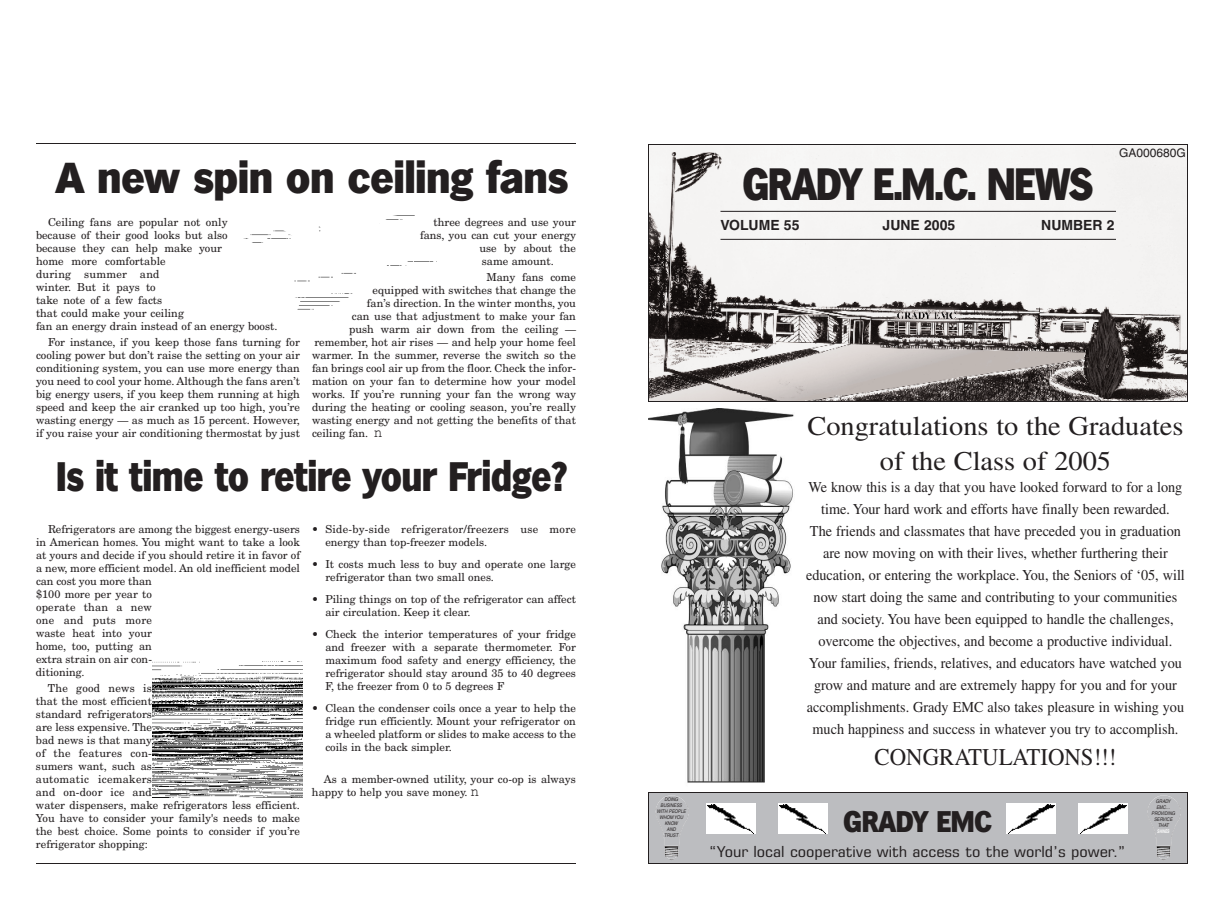
<style>
.page{position:relative;width:1224px;height:900px;background:#fff}
.page>*{position:absolute;margin:0;border:0;box-sizing:border-box;transform-origin:0 0}
.t1{font:44px "Nantun";letter-spacing:-.01em;color:#231f20;scale:.85 1}
.t2{font:42px "Nantun";color:#231f20}
.t3{font:40px "Nantun";color:#231f20;scale:.9 1}
.t4{font:29px "Nantun";color:#231f20;scale:.9 1}
.t5{font:27px/35px "Times";color:#231f20;text-align:center;scale:1.05 1}
.t6{font:24px "Times";color:#231f20;scale:.95 1}
.t7{font:15px/22px "Times";color:#231f20;text-align:center;scale:.95 1}
.t8{font:condensed 15px "Square 721 BT";color:#231f20;scale:1.3 1}
.t9{font:700 14px "Helvetica";color:#231f20}
.t10{font:12px "Helvetica";color:#231f20}
.t11{font:11px/13px "New Century Schlbk";color:#231f20}
.t12{font:11px/13px "New Century Schlbk";letter-spacing:.02em;color:#231f20}
.t13{font:italic 5px/6px "Helvetica";color:#231f20;text-align:center;scale:.85 1}
.t14{font:italic 700 5px "Helvetica";color:#fff;scale:.65 1}
.s1{font-family:"Courier";font-size:15px}
</style>
<div class="page">
<img style="left:650px;top:146px;width:536px;height:254px">
<div style="left:648px;top:144px;width:540px;height:258px;border:1px solid #231f20"></div>
<div style="left:648px;top:792px;width:540px;height:72px;background:#bcbdc0"></div>
<div style="left:648px;top:792px;width:540px;height:72px;border:1px solid #231f20"></div>
<img style="left:655px;top:796px;width:12px;height:17px">
<img style="left:1147px;top:796px;width:12px;height:17px">
<img style="left:707px;top:803px;width:49px;height:30px">
<img style="left:779px;top:803px;width:49px;height:30px">
<img style="left:1007px;top:803px;width:49px;height:30px">
<img style="left:1079px;top:803px;width:49px;height:30px">
<hr style="left:720px;top:211px;width:396px;height:1px;background:#231f20">
<hr style="left:720px;top:239px;width:396px;height:1px;background:#231f20">
<hr style="left:36px;top:143px;width:540px;height:1px;background:#231f20">
<hr style="left:36px;top:863px;width:540px;height:1px;background:#231f20">
<img style="left:648px;top:408px;width:146px;height:375px">
<img style="left:243px;top:215px;width:194px;height:95px">
<img style="left:152px;top:661px;width:151px;height:137px">
<h2 class="t2" style="left:56px;top:154px;width:514px">A new spin on ceiling fans</h2>
<p class="t11" style="left:36px;top:216px;width:243px;text-indent:12px">Ceiling fans are popular not only<br>because of their good looks but also<br>because they can help make your<br>home more comfortable<br>during summer and<br>winter. But it pays to<br>take note of a few facts<br>that could make your ceiling<br>fan an energy drain instead of an energy boost.</p>
<p class="t11" style="left:36px;top:336px;width:266px;text-align:justify;text-indent:12px">For instance, if you keep those fans turning for cooling power but don’t raise the setting on your air conditioning system, you can use more energy than you need to cool your home. Although the fans aren’t big energy users, if you keep them running at high speed and keep the air cranked up too high, you’re wasting energy — as much as 15 percent. However, if you raise your air conditioning thermostat by just</p>
<p class="t11" style="left:434px;top:216px;width:144px">three degrees and use your</p>
<p class="t11" style="left:420px;top:229px;width:157px">fans, you can cut your energy</p>
<p class="t11" style="left:479px;top:242px;width:98px">use by about the</p>
<p class="t11" style="left:482px;top:255px;width:74px">same amount.</p>
<p class="t11" style="left:486px;top:271px;width:91px">Many fans come</p>
<p class="t11" style="left:373px;top:284px;width:205px">equipped with switches that change the</p>
<p class="t11" style="left:367px;top:297px;width:211px">fan’s direction. In the winter months, you</p>
<p class="t11" style="left:352px;top:310px;width:226px">can use that adjustment to make your fan</p>
<p class="t11" style="left:349px;top:323px;width:228px">push warm air down from the ceiling —</p>
<p class="t11" style="left:314px;top:336px;width:263px">remember, hot air rises — and help your home feel</p>
<p class="t11" style="left:312px;top:349px;width:265px">warmer. In the summer, reverse the switch so the</p>
<p class="t11" style="left:312px;top:362px;width:266px">fan brings cool air up from the floor. Check the infor-</p>
<p class="t11" style="left:312px;top:375px;width:266px">mation on your fan to determine how your model</p>
<p class="t11" style="left:312px;top:388px;width:266px">works. If you’re running your fan the wrong way</p>
<p class="t11" style="left:312px;top:401px;width:266px">during the heating or cooling season, you’re really</p>
<p class="t11" style="left:312px;top:414px;width:266px">wasting energy and not getting the benefits of that</p>
<p class="t11" style="left:312px;top:427px;width:72px">ceiling fan. <span class="s1">n</span></p>
<h3 class="t3" style="left:57px;top:454px;width:569px">Is it time to retire your Fridge?</h3>
<p class="t11" style="left:36px;top:524px;width:266px;text-indent:12px">Refrigerators are among the biggest energy-users in American homes. You might want to take a look at yours and decide if you should retire it in favor of a new, more efficient model. An old inefficient model can cost you more than<br>$100 more per year to<br>operate than a new<br>one and puts more<br>waste heat into your<br>home, too, putting an<br>extra strain on air con-<br>ditioning.</p>
<p class="t11" style="left:36px;top:683px;width:266px;text-indent:12px">The good news is<br>that the most efficient<br>standard refrigerators<br>are less expensive. The<br>bad news is that many<br>of the features con-<br>sumers want, such as<br>automatic icemakers<br>and on-door ice and<br>water dispensers, make refrigerators less efficient.<br>You have to consider your family's needs to make the best choice. Some points to consider if you’re refrigerator shopping:</p>
<p class="t12" style="left:325px;top:524px;width:252px;text-indent:-13px">• Side-by-side refrigerator/freezers use more energy than top-freezer models.</p>
<p class="t11" style="left:325px;top:559px;width:252px;text-indent:-13px">• It costs much less to buy and operate one large refrigerator than two small ones.</p>
<p class="t11" style="left:325px;top:594px;width:252px;text-indent:-13px">• Piling things on top of the refrigerator can affect air circulation. Keep it clear.</p>
<p class="t11" style="left:325px;top:629px;width:252px;text-align:justify;text-indent:-13px">• Check the interior temperatures of your fridge and freezer with a separate thermometer. For maximum food safety and energy efficiency, the refrigerator should stay around 35 to 40 degrees F, the freezer from 0 to 5 degrees F</p>
<p class="t11" style="left:325px;top:703px;width:252px;text-align:justify;text-indent:-13px">• Clean the condenser coils once a year to help the fridge run efficiently. Mount your refrigerator on a wheeled platform or slides to make access to the coils in the back simpler.</p>
<p class="t11" style="left:312px;top:774px;width:266px;text-indent:12px">As a member-owned utility, your co-op is always happy to help you save money. <span class="s1">n</span></p>
<p class="t10" style="left:1119px;top:148px;width:68px">GA000680G</p>
<h1 class="t1" style="left:743px;top:160px;width:414px">GRADY E.M.C. NEWS</h1>
<p class="t9" style="left:720px;top:220px;width:81px">VOLUME 55</p>
<p class="t9" style="left:883px;top:220px;width:74px">JUNE 2005</p>
<p class="t9" style="left:1041px;top:220px;width:75px">NUMBER 2</p>
<h3 class="t5" style="left:807px;top:412px;width:360px">Congratulations to the Graduates of the Class of 2005</h3>
<p class="t7" style="left:806px;top:478px;width:400px">We know this is a day that you have looked forward to for a long time. Your hard work and efforts have finally been rewarded.<br>The friends and classmates that have preceded you in graduation are now moving on with their lives, whether furthering their education, or entering the workplace. You, the Seniors of ‘05, will now start doing the same and contributing to your communities and society. You have been equipped to handle the challenges, overcome the objectives, and become a productive individual.<br>Your families, friends, relatives, and educators have watched you grow and mature and are extremely happy for you and for your accomplishments. Grady EMC also takes pleasure in wishing you much happiness and success in whatever you try to accomplish.</p>
<h3 class="t6" style="left:875px;top:749px;width:256px">CONGRATULATIONS!!!</h3>
<p class="t13" style="left:657px;top:797px;width:36px">DOING<br>BUSINESS<br>WITH PEOPLE<br>WHOM YOU<br>KNOW<br>AND<br>TRUST</p>
<p class="t13" style="left:1152px;top:799px;width:29px">GRADY<br>EMC…<br>PROVIDING<br>SERVICE<br>THAT</p>
<h3 class="t4" style="left:844px;top:805px;width:166px">GRADY EMC</h3>
<p class="t14" style="left:1157px;top:829px;width:20px">SHINES</p>
<h3 class="t8" style="left:709px;top:846px;width:322px">“Your local cooperative with access to the world’s power.”</h3>
</div>
